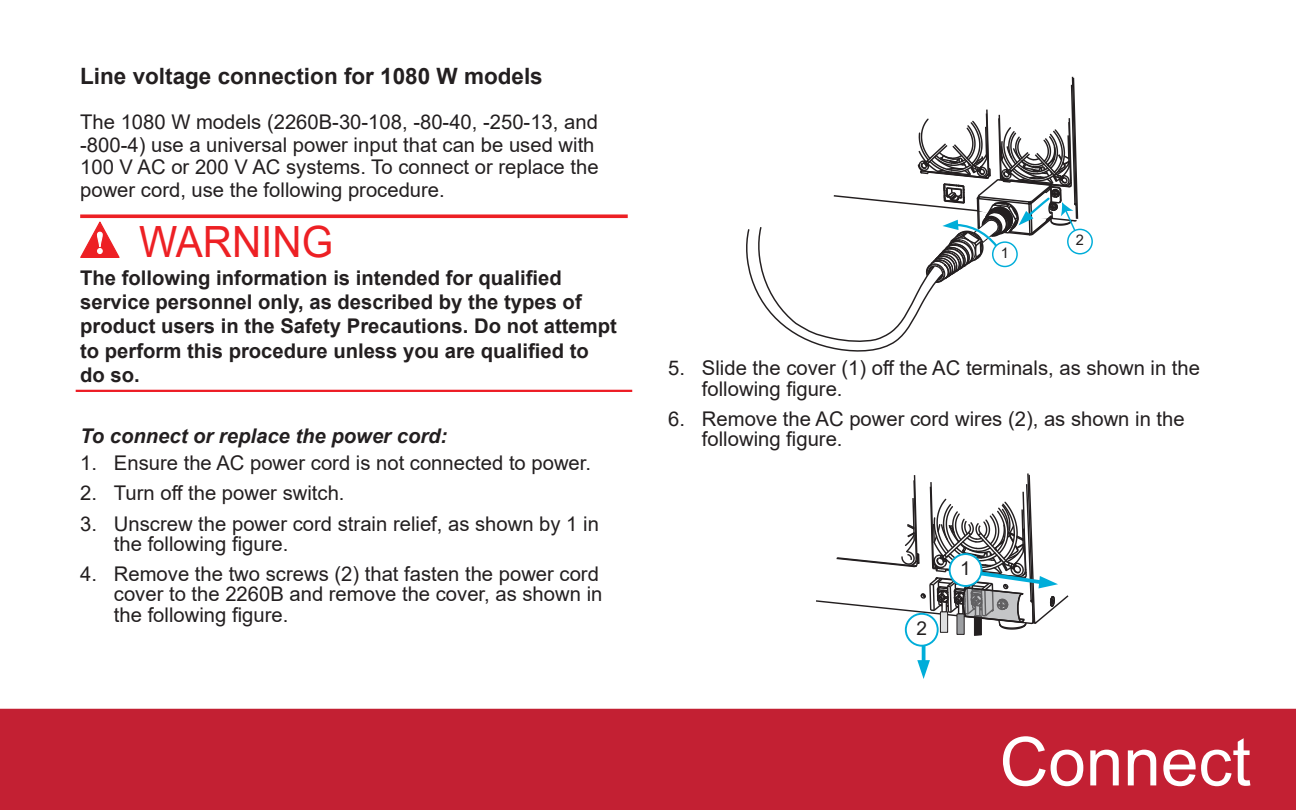
<style>
.page{position:relative;width:1296px;height:810px;background:#fff}
.page>*{position:absolute;margin:0;border:0;box-sizing:border-box;transform-origin:0 0}
.t1{font:67.5px "Arial";color:#fff}
.t2{font:42.98px "Arial";color:#ed2024;scale:.94 1}
.t3{font:700 22.5px "Arial";color:#231f20}
.t4{font:20.25px/20.2px "Arial";color:#231f20}
.t5{font:700 20.25px/24.3px "Arial";color:#231f20}
.t6{font:italic 700 20.25px "Arial";color:#231f20}
.t7{font:19.12px "Arial";color:#221f1f}
.t8{font:14.62px "Arial";color:#221f1f}
</style>
<div class="page">
<div style="left:0;top:709px;width:1296px;height:101px;background:#c32033"></div>
<hr style="left:76px;top:390px;width:556px;height:2px;background:#ed1c24">
<hr style="left:80px;top:215px;width:548px;height:3px;background:#ed2024">
<svg style="left:80px;top:221px;width:40px;height:37px"></svg>
<div style="left:974px;top:616px;width:8px;height:20px;border:1px solid #231f20"></div>
<hr style="left:922px;top:629px;width:3px;height:33px;background:#00add9">
<svg style="left:917px;top:660px;width:13px;height:19px"></svg>
<svg style="left:816px;top:473px;width:253px;height:162px"></svg>
<div style="left:950px;top:554px;width:32px;height:32px;background:#fff;border-radius:50%"></div>
<div style="left:949px;top:553px;width:33px;height:34px;border:2px solid #00add9;border-radius:50%"></div>
<div style="left:906px;top:614px;width:32px;height:32px;background:#fff;border-radius:50%"></div>
<div style="left:905px;top:613px;width:34px;height:34px;border:2px solid #00add9;border-radius:50%"></div>
<svg style="left:746px;top:76px;width:334px;height:276px"></svg>
<div style="left:1068px;top:229px;width:24px;height:25px;background:#fff;border-radius:50%"></div>
<div style="left:1067px;top:229px;width:26px;height:25px;border:1px solid #00add9;border-radius:50%"></div>
<p class="t3" style="left:80px;top:61px;width:464px">Line voltage connection for 1080 W models</p>
<p class="t4" style="left:80px;top:111px;width:520px;line-height:22.5px">The 1080 W models (2260B-30-108, -80-40, -250-13, and -800-4) use a universal power input that can be used with 100 V AC or 200 V AC systems. To connect or replace the power cord, use the following procedure.</p>
<h2 class="t2" style="left:139px;top:212px;width:208px">WARNING</h2>
<p class="t5" style="left:80px;top:266px;width:538px">The following information is intended for qualified service personnel only, as described by the types of product users in the Safety Precautions. Do not attempt to perform this procedure unless you are qualified to do so.</p>
<p class="t6" style="left:80px;top:422px;width:369px">To connect or replace the power cord:</p>
<p class="t4" style="left:80px;top:452px;width:513px">1. Ensure the AC power cord is not connected to power.</p>
<p class="t4" style="left:80px;top:483px;width:266px">2. Turn off the power switch.</p>
<p class="t4" style="left:114px;top:513px;width:487px;text-indent:-34px">3. Unscrew the power cord strain relief, as shown by 1 in the following figure.</p>
<p class="t4" style="left:114px;top:564px;width:490px;text-indent:-34px">4. Remove the two screws (2) that fasten the power cord cover to the 2260B and remove the cover, as shown in the following figure.</p>
<p class="t8" style="left:1001px;top:243px;width:10px">1</p>
<p class="t8" style="left:1076px;top:230px;width:10px">2</p>
<p class="t4" style="left:702px;top:358px;width:500px;text-indent:-34px">5. Slide the cover (1) off the AC terminals, as shown in the following figure.</p>
<p class="t4" style="left:702px;top:409px;width:484px;text-indent:-34px">6. Remove the AC power cord wires (2), as shown in the following figure.</p>
<p class="t7" style="left:916px;top:615px;width:12px">2</p>
<p class="t7" style="left:960px;top:555px;width:12px">1</p>
<h1 class="t1" style="left:1000px;top:715px;width:253px">Connect</h1>
</div>
